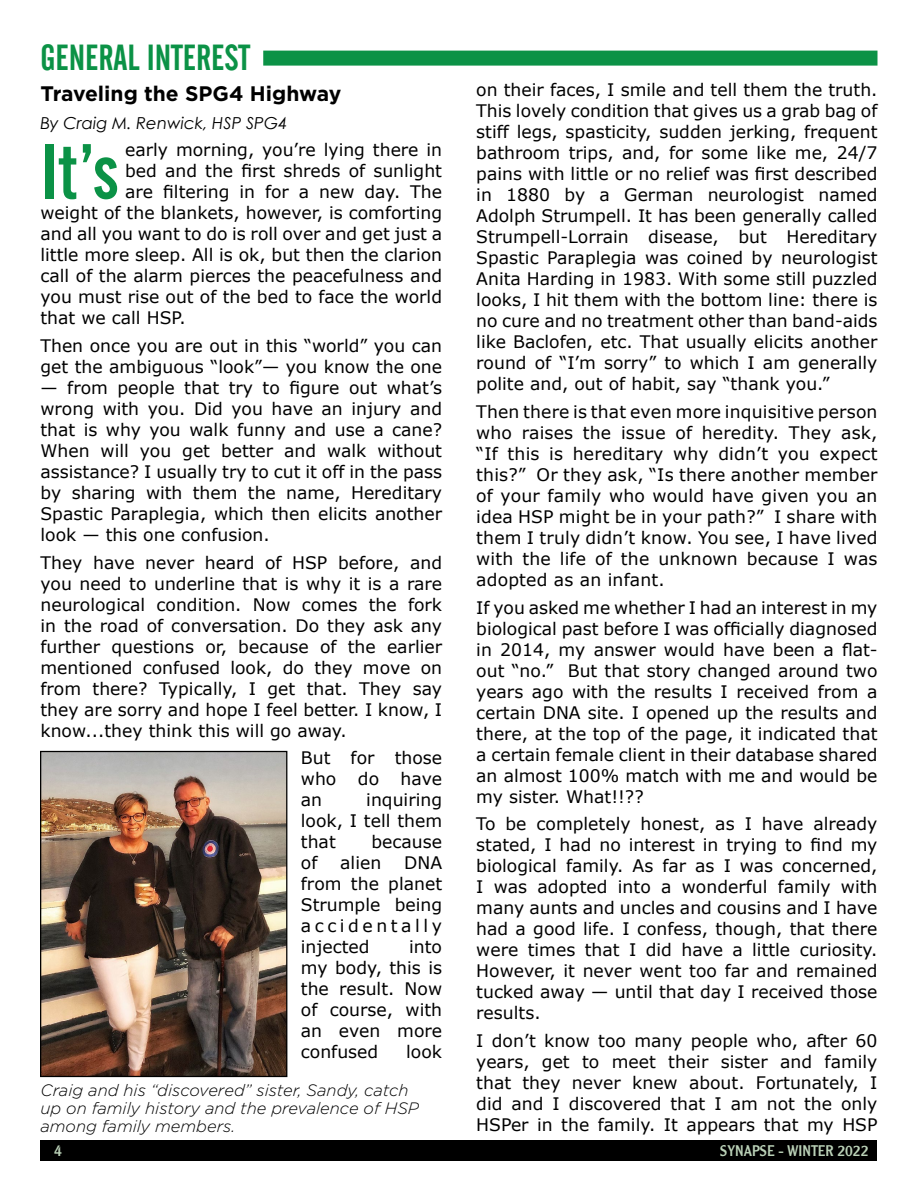
<style>
.page{position:relative;width:918px;height:1188px;background:#fff}
.page>*{position:absolute;margin:0;border:0;box-sizing:border-box;transform-origin:0 0}
.t1{font:76.8px "Alternate Gothic No 2 BT";color:#0b9246}
.t2{font:36px "Alternate Gothic No 2 BT";color:#0b9246}
.t3{font:700 21px "Gotham";color:#000}
.t4{font:17.25px/21px "Verdana";color:#000;text-align:justify}
.t5{font:italic 300 16.5px/18px "Gotham";color:#000}
.t6{font:italic 16.5px "Century Gothic";color:#000}
.t7{font:15px "Clearface Gothic LT";color:#bbd2b8}
</style>
<div class="page">
<div style="left:40px;top:1141px;width:838px;height:20px;background:#000"></div>
<div style="left:263px;top:51px;width:615px;height:15px;background:#0b9246"></div>
<img style="left:42px;top:753px;width:243px;height:322px">
<div style="left:40px;top:751px;width:247px;height:326px;border:1px solid #000"></div>
<h2 class="t2" style="left:40px;top:38px;width:211px">GENERAL INTEREST</h2>
<p class="t3" style="left:40px;top:79px;width:302px">Traveling the SPG4 Highway</p>
<p class="t6" style="left:40px;top:113px;width:249px">By Craig M. Renwick, HSP SPG4</p>
<h1 class="t1" style="left:40px;top:129px;width:80px">It’s</h1>
<p class="t4" style="left:125px;top:140px;width:318px">early morning, you’re lying there in</p>
<p class="t4" style="left:125px;top:161px;width:318px">bed and the first shreds of sunlight</p>
<p class="t4" style="left:125px;top:182px;width:318px">are filtering in for a new day. The</p>
<p class="t4" style="left:41px;top:203px;width:403px">weight of the blankets, however, is comforting</p>
<p class="t4" style="left:41px;top:224px;width:403px">and all you want to do is roll over and get just a</p>
<p class="t4" style="left:41px;top:245px;width:403px">little more sleep. All is ok, but then the clarion</p>
<p class="t4" style="left:41px;top:266px;width:403px">call of the alarm pierces the peacefulness and</p>
<p class="t4" style="left:41px;top:287px;width:403px">you must rise out of the bed to face the world</p>
<p class="t4" style="left:41px;top:308px;width:147px">that we call HSP.</p>
<p class="t4" style="left:41px;top:335px;width:403px">Then once you are out in this “world” you can get the ambiguous “look”— you know the one</p>
<p class="t4" style="left:41px;top:377px;width:403px">— from people that try to figure out what’s wrong with you. Did you have an injury and that is why you walk funny and use a cane?<br>When will you get better and walk without assistance? I usually try to cut it off in the pass by sharing with them the name, Hereditary Spastic Paraplegia, which then elicits another look — this one confusion.</p>
<p class="t4" style="left:41px;top:552px;width:403px">They have never heard of HSP before, and you need to underline that is why it is a rare neurological condition. Now comes the fork in the road of conversation. Do they ask any further questions or, because of the earlier mentioned confused look, do they move on from there? Typically, I get that. They say they are sorry and hope I feel better. I know, I know...they think this will go away.</p>
<p class="t4" style="left:301px;top:748px;width:143px">But for those who do have an</p>
<p class="t4" style="left:301px;top:790px;width:143px;text-indent:65px">inquiring look, I tell them that</p>
<p class="t4" style="left:372px;top:832px;width:72px">because</p>
<p class="t4" style="left:301px;top:853px;width:18px">of</p>
<p class="t4" style="left:340px;top:853px;width:43px">alien</p>
<p class="t4" style="left:301px;top:853px;width:143px;text-indent:103px">DNA from the planet Strumple being accidentally injected</p>
<p class="t4" style="left:301px;top:937px;width:143px;text-indent:108px">into my body, this is the result. Now of course, with an even more confused</p>
<p class="t4" style="left:406px;top:1042px;width:37px">look</p>
<p class="t5" style="left:40px;top:1081px;width:380px">Craig and his “discovered” sister, Sandy, catch up on family history and the prevalence of HSP among family members.</p>
<p class="t4" style="left:476px;top:80px;width:403px">on their faces, I smile and tell them the truth.<br>This lovely condition that gives us a grab bag of stiff legs, spasticity, sudden jerking, frequent bathroom trips, and, for some like me, 24/7 pains with little or no relief was first described in 1880 by a German neurologist named Adolph Strumpell. It has been generally called Strumpell-Lorrain disease, but Hereditary Spastic Paraplegia was coined by neurologist Anita Harding in 1983. With some still puzzled looks, I hit them with the bottom line: there is no cure and no treatment other than band-aids like Baclofen, etc. That usually elicits another round of “I’m sorry” to which I am generally polite and, out of habit, say “thank you.”</p>
<p class="t4" style="left:476px;top:402px;width:403px">Then there is that even more inquisitive person who raises the issue of heredity. They ask, “If this is hereditary why didn’t you expect this?” Or they ask, “Is there another member of your family who would have given you an idea HSP might be in your path?” I share with them I truly didn’t know. You see, I have lived with the life of the unknown because I was adopted as an infant.</p>
<p class="t4" style="left:476px;top:597px;width:403px">If you asked me whether I had an interest in my biological past before I was officially diagnosed in 2014, my answer would have been a flat&shy;out “no.” But that story changed around two years ago with the results I received from a certain DNA site. I opened up the results and there, at the top of the page, it indicated that a certain female client in their database shared an almost 100% match with me and would be my sister. What!!??</p>
<p class="t4" style="left:476px;top:814px;width:403px">To be completely honest, as I have already stated, I had no interest in trying to find my biological family. As far as I was concerned, I was adopted into a wonderful family with many aunts and uncles and cousins and I have had a good life. I confess, though, that there were times that I did have a little curiosity.<br>However, it never went too far and remained tucked away — until that day I received those results.</p>
<p class="t4" style="left:476px;top:1031px;width:403px">I don’t know too many people who, after 60 years, get to meet their sister and family that they never knew about. Fortunately, I did and I discovered that I am not the only HSPer in the family. It appears that my HSP</p>
<p class="t7" style="left:54px;top:1141px;width:9px">4</p>
<p class="t7" style="left:720px;top:1141px;width:150px">SYNAPSE - WINTER 2022</p>
</div>
